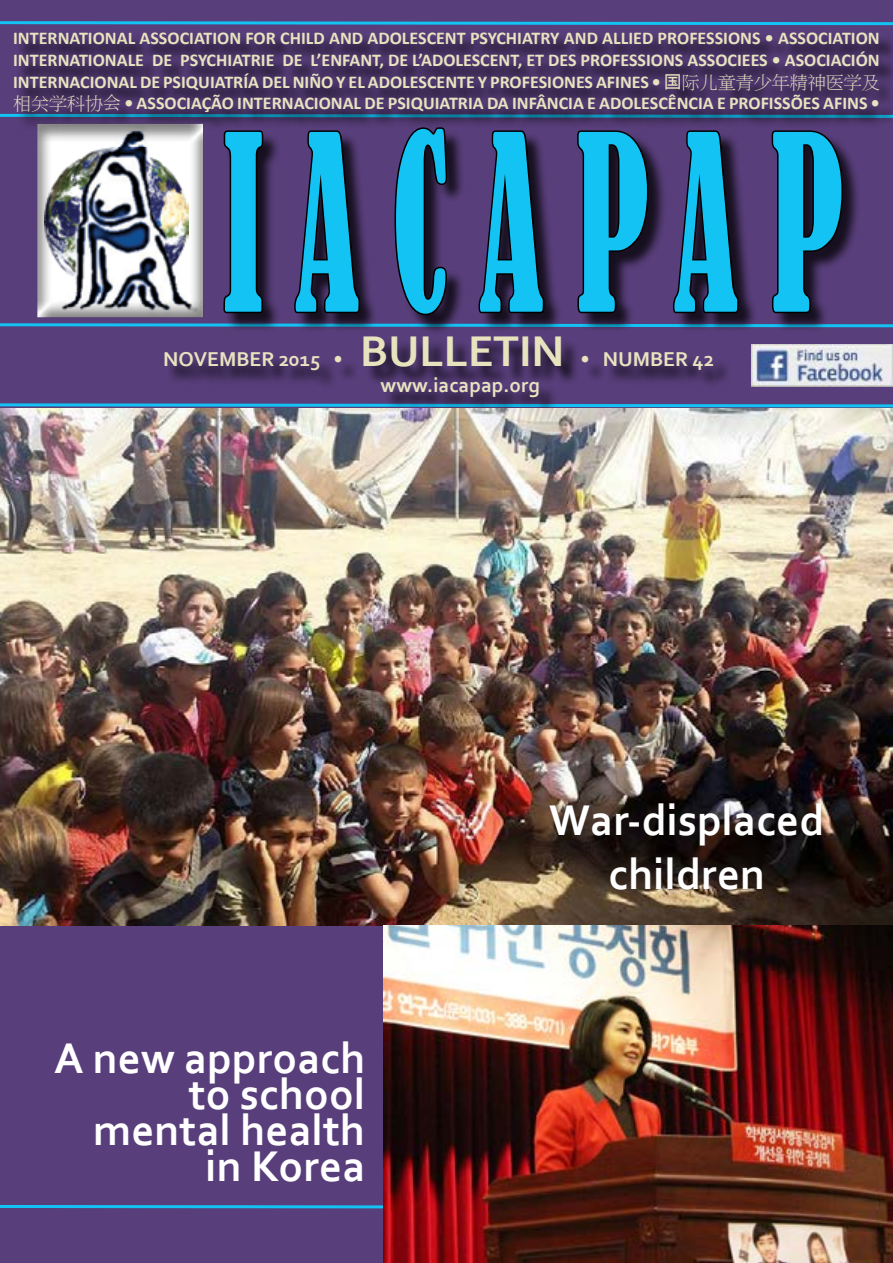
<style>
.page{position:relative;width:893px;height:1263px;background:#583e7a}
.page>*{position:absolute;margin:0;border:0;box-sizing:border-box;transform-origin:0 0}
.t1{font:condensed 228.15px "Bernard";letter-spacing:.24em;color:#12c3f4;scale:.59 1}
.t2{font:700 45px/36px "Corbel";color:#fff;text-align:center}
.t3{font:700 21px "Corbel";color:#e8e3bf}
.t4{font:700 18px/21.6px "Calibri";color:#e8e3bf;text-align:justify}
.s1{font-family:"MS Gothic";font-weight:400}
.s2{font-family:"Ming Li U";font-weight:400}
.s3{font-family:"MS Mincho";font-weight:400}
.s4{font-size:45px}
</style>
<div class="page">
<svg style="left:0;top:21px;width:893px;height:5px"></svg>
<svg style="left:0;top:403px;width:893px;height:6px"></svg>
<svg style="left:0;top:131px;width:893px;height:198px"></svg>
<div style="left:16px;top:35px;width:877px;height:96px;background:#000;opacity:.75"></div>
<div style="left:168px;top:340px;width:564px;height:75px;background:#000;opacity:.75"></div>
<div style="left:25px;top:113px;width:190px;height:206px;background:#000;opacity:.5"></div>
<img style="left:751px;top:344px;width:142px;height:43px">
<svg style="left:0;top:1205px;width:383px;height:4px;background:#23a1d5"></svg>
<img style="left:0;top:409px;width:893px;height:516px">
<img style="left:383px;top:925px;width:510px;height:338px">
<p class="t4" style="left:13px;top:28px;width:868px">INTERNATIONAL ASSOCIATION FOR CHILD AND ADOLESCENT PSYCHIATRY AND ALLIED PROFESSIONS • ASSOCIATION INTERNATIONALE DE PSYCHIATRIE DE L’ENFANT, DE L’ADOLESCENT, ET DES PROFESSIONS ASSOCIEES • ASOCIACIÓN INTERNACIONAL DE PSIQUIATRÍA DEL NIÑO Y EL ADOLESCENTE Y PROFESIONES AFINES • <span class="s1">国</span><span class="s2">际儿童青少年精神医学及相关学科协</span><span class="s3">会</span> • ASSOCIAÇÃO INTERNACIONAL DE PSIQUIATRIA DA INFÂNCIA E ADOLESCÊNCIA E PROFISSÕES AFINS •</p>
<p class="t1" style="left:223px;top:92px;width:1054px">IACAPAP</p>
<p class="t3" style="left:163px;top:346px;width:552px">NOVEMBER 2015 • <span class="s4">BULLETIN</span> • NUMBER 42</p>
<p class="t3" style="left:381px;top:372px;width:161px">www.iacapap.org</p>
<p class="t2" style="left:54px;top:1039px;width:313px;text-align:right">A new approach to school mental health in Korea</p>
<p class="t2" style="left:549px;top:792px;width:277px;line-height:54px">War-displaced children</p>
</div>
